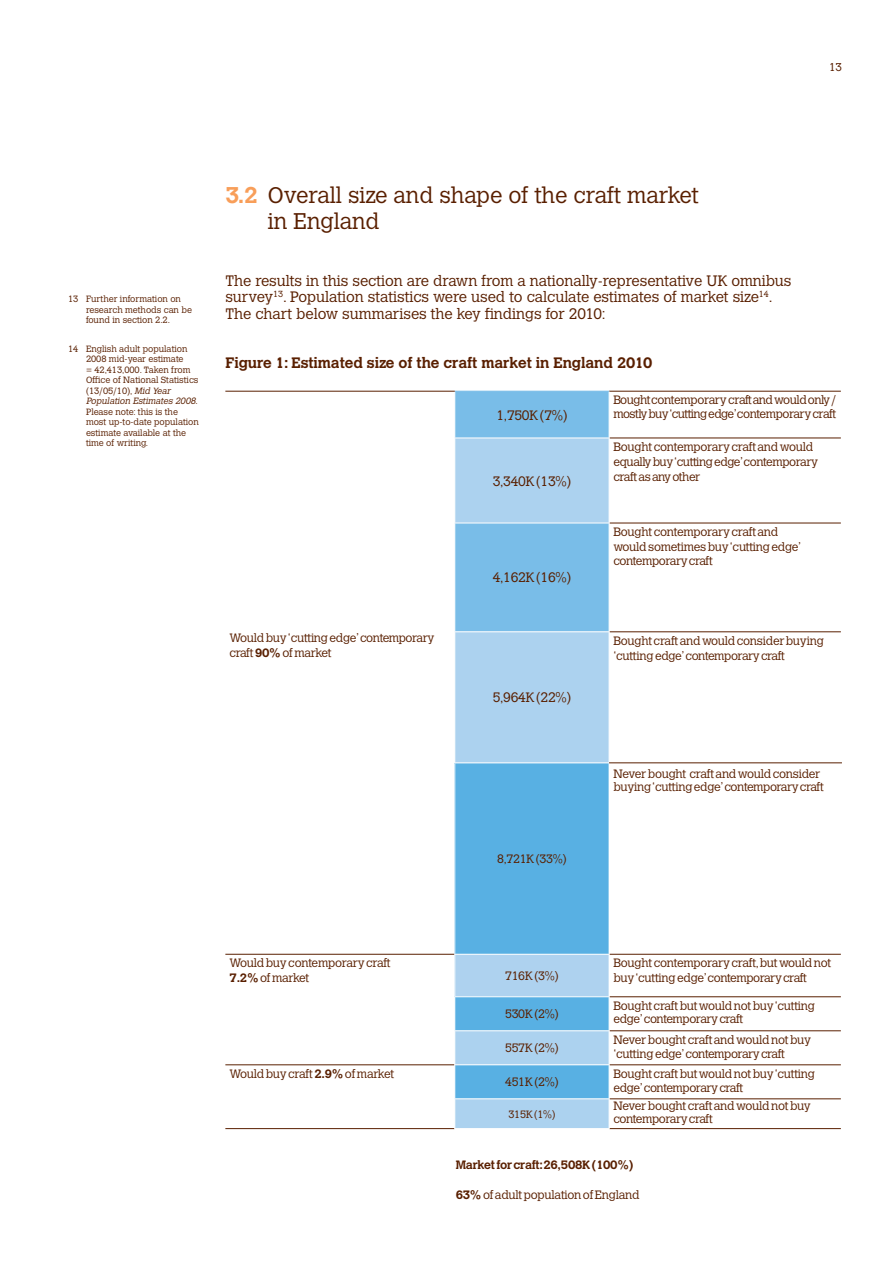
<style>
.page{position:relative;width:893px;height:1263px;background:#fff}
.page>*{position:absolute;margin:0;border:0;box-sizing:border-box;transform-origin:0 0}
.t1{font:300 22.5px/25.5px "Calvert MT Std";letter-spacing:-.005em;color:#591f00}
.t2{font:300 15px/16.5px "Calvert MT Std";letter-spacing:-.005em;color:#591f00}
.t3{font:700 15px "Calvert MT Std";letter-spacing:-.005em;color:#591f00}
.t4{font:300 13.5px "Calvert MT Std";letter-spacing:-.02em;color:#591f00}
.t5{font:300 12px/15px "Calvert MT Std";letter-spacing:-.02em;color:#591f00}
.t6{font:300 12px/13.5px "Calvert MT Std";letter-spacing:-.045em;color:#591f00}
.t7{font:700 12px "Calvert MT Std";letter-spacing:-.02em;color:#591f00}
.t8{font:300 11.25px "Calvert MT Std";color:#591f00}
.t9{font:300 10.5px "Calvert MT Std";color:#591f00}
.t10{font:300 9px/10.5px "Calvert MT Std";letter-spacing:-.005em;color:#591f00}
.s1{font-style:italic}
.s2{font-weight:700;color:#f89e59}
.s3{font-weight:700}
</style>
<div class="page">
<div style="left:455px;top:392px;width:154px;height:46px;background:#79bde8"></div>
<svg style="left:455px;top:439px;width:154px;height:323px;background:#9bcbec"></svg>
<div style="left:455px;top:763px;width:154px;height:191px;background:#58b0e3"></div>
<div style="left:455px;top:954px;width:154px;height:43px;background:#aed2ef"></div>
<hr style="left:609px;top:391px;width:232px;height:1px;background:#591f00">
<hr style="left:609px;top:438px;width:232px;height:1px;background:#591f00">
<hr style="left:609px;top:523px;width:232px;height:1px;background:#591f00">
<hr style="left:609px;top:631px;width:232px;height:1px;background:#591f00">
<hr style="left:225px;top:954px;width:229px;height:1px;background:#591f00">
<hr style="left:225px;top:1064px;width:229px;height:1px;background:#591f00">
<hr style="left:225px;top:1128px;width:229px;height:1px;background:#591f00">
<hr style="left:609px;top:954px;width:232px;height:1px;background:#591f00">
<hr style="left:609px;top:996px;width:232px;height:1px;background:#591f00">
<hr style="left:609px;top:1030px;width:232px;height:1px;background:#591f00">
<hr style="left:609px;top:1064px;width:232px;height:1px;background:#591f00">
<hr style="left:609px;top:1098px;width:232px;height:1px;background:#591f00">
<hr style="left:609px;top:1128px;width:232px;height:1px;background:#591f00">
<hr style="left:609px;top:438px;width:1px;height:85px;background:#fff">
<hr style="left:454px;top:523px;width:155px;height:1px;background:#fff">
<hr style="left:609px;top:523px;width:1px;height:108px;background:#fff">
<hr style="left:454px;top:631px;width:155px;height:1px;background:#fff">
<hr style="left:454px;top:954px;width:155px;height:1px;background:#fff">
<hr style="left:454px;top:996px;width:155px;height:1px;background:#fff">
<svg style="left:454px;top:997px;width:156px;height:131px;background:#85c3e9"></svg>
<hr style="left:455px;top:391px;width:154px;height:1px;background:#79bde8">
<hr style="left:225px;top:391px;width:230px;height:1px;background:#591f00">
<hr style="left:609px;top:762px;width:233px;height:1px;background:#591f00">
<p class="t8" style="left:829px;top:61px;width:14px">13</p>
<p class="t10" style="left:86px;top:294px;width:107px;text-indent:-18px">13 Further information on research methods can be found in section 2.2.</p>
<p class="t10" style="left:86px;top:344px;width:114px;text-indent:-18px">14 English adult population<br>2008 mid-year estimate<br>= 42,413,000. Taken from<br>Office of National Statistics (13/05/10), <span class="s1">Mid Year<br>Population Estimates 2008</span>.<br>Please note: this is the most up-to-date population estimate available at the time of writing.</p>
<h1 class="t1" style="left:268px;top:183px;width:432px;text-indent:-43px"><span class="s2">3.2</span> Overall size and shape of the craft market in England</h1>
<p class="t2" style="left:225px;top:273px;width:568px">The results in this section are drawn from a nationally-representative UK omnibus survey<sup>13</sup>. Population statistics were used to calculate estimates of market size<sup>14</sup>.<br>The chart below summarises the key findings for 2010:</p>
<p class="t3" style="left:225px;top:353px;width:429px">Figure 1: Estimated size of the craft market in England 2010</p>
<p class="t5" style="left:230px;top:631px;width:206px">Would buy ‘cutting edge’ contemporary craft<span class="s3">90%</span> of market</p>
<p class="t4" style="left:496px;top:407px;width:72px">1,750K (7%)</p>
<p class="t4" style="left:493px;top:473px;width:80px">3,340K (13%)</p>
<p class="t4" style="left:493px;top:570px;width:80px">4,162K (16%)</p>
<p class="t4" style="left:493px;top:690px;width:80px">5,964K (22%)</p>
<p class="t5" style="left:497px;top:851px;width:71px">8,721K (33%)</p>
<p class="t6" style="left:613px;top:394px;width:224px">Bought contemporary craft and would only / mostly buy ‘cutting edge’contemporary craft</p>
<p class="t5" style="left:613px;top:440px;width:206px">Bought contemporary craft and would equally buy ‘cutting edge’ contemporary craft as any other</p>
<p class="t5" style="left:613px;top:525px;width:189px">Bought contemporary craft and would sometimes buy ‘cutting edge’</p>
<p class="t5" style="left:613px;top:553px;width:101px">contemporary craft</p>
<p class="t5" style="left:613px;top:633px;width:212px">Bought craft and would consider buying ‘cutting edge’ contemporary craft</p>
<p class="t5" style="left:613px;top:767px;width:212px;line-height:13.5px">Never bought craft and would consider buying ‘cutting edge’ contemporary craft</p>
<p class="t5" style="left:230px;top:956px;width:163px">Would buy contemporary craft<br><span class="s3">7.2%</span> of market</p>
<p class="t5" style="left:230px;top:1066px;width:166px">Would buy craft <span class="s3">2.9%</span> of market</p>
<p class="t5" style="left:505px;top:968px;width:55px">716K (3%)</p>
<p class="t5" style="left:613px;top:956px;width:219px">Bought contemporary craft, but would not buy ‘cutting edge’ contemporary craft</p>
<p class="t5" style="left:505px;top:1007px;width:55px">530K (2%)</p>
<p class="t5" style="left:613px;top:999px;width:203px;line-height:13.5px">Bought craft but would not buy ‘cutting edge’ contemporary craft</p>
<p class="t5" style="left:505px;top:1041px;width:55px">557K (2%)</p>
<p class="t5" style="left:613px;top:1033px;width:199px;line-height:13.5px">Never bought craft and would not buy ‘cutting edge’ contemporary craft</p>
<p class="t5" style="left:505px;top:1075px;width:55px">451K (2%)</p>
<p class="t5" style="left:613px;top:1067px;width:203px;line-height:13.5px">Bought craft but would not buy ‘cutting edge’ contemporary craft</p>
<p class="t9" style="left:508px;top:1108px;width:48px">315K (1%)</p>
<p class="t5" style="left:613px;top:1099px;width:199px;line-height:13.5px">Never bought craft and would not buy contemporary craft</p>
<p class="t7" style="left:456px;top:1157px;width:179px">Market for craft:26,508K (100%)</p>
<p class="t5" style="left:456px;top:1188px;width:185px"><span class="s3">63%</span> of adult population of England</p>
</div>
